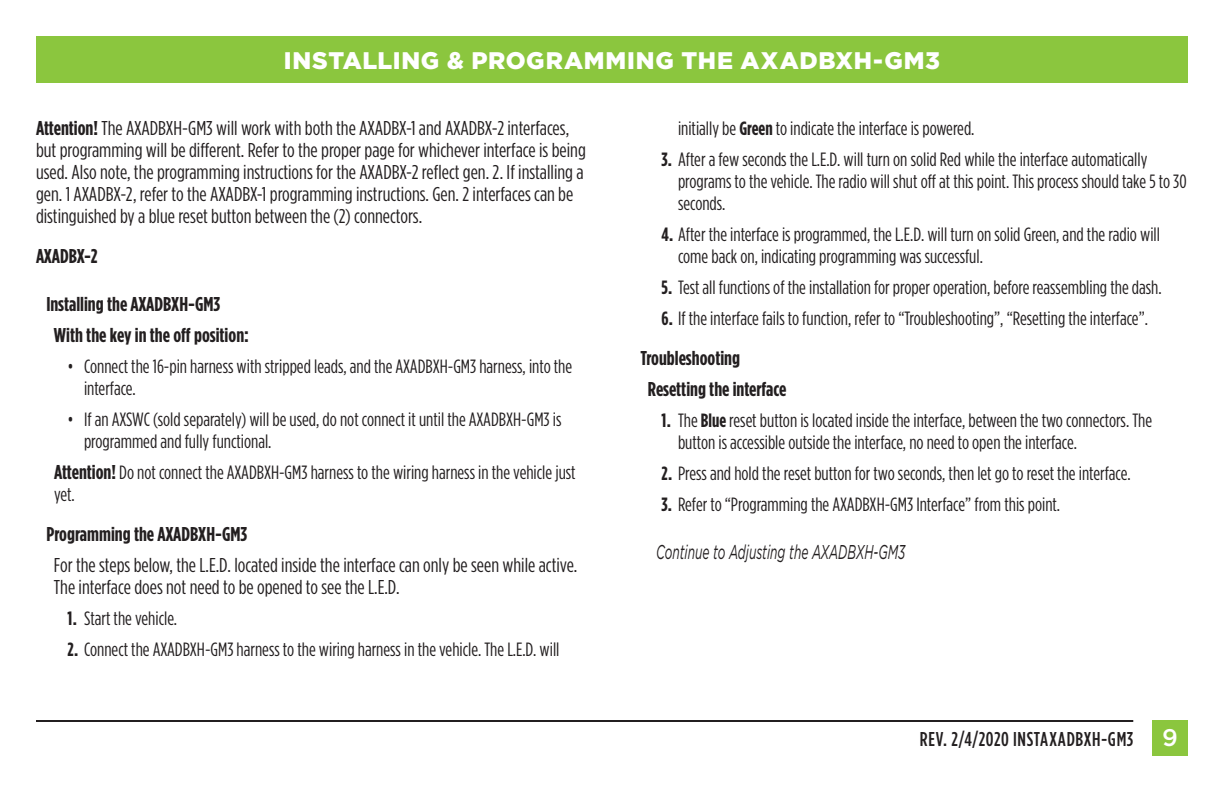
<style>
.page{position:relative;width:1224px;height:792px;background:#fff}
.page>*{position:absolute;margin:0;border:0;box-sizing:border-box;transform-origin:0 0}
.t1{font:900 24px "Gotham";letter-spacing:.03em;color:#fff}
.t2{font:20px/22px "Gotham Condensed";color:#231f20;scale:1.04 1}
.t3{font:700 20px/31px "Gotham Condensed";color:#231f20;scale:1.04 1}
.t4{font:italic 20px "Gotham";color:#231f20;scale:.6 1}
.t5{font:500 20px "Gotham Condensed";letter-spacing:.03em;color:#231f20}
.t6{font:19.2px/22px "Gotham Condensed";color:#231f20}
.s1{font-weight:700}
.s2{font-weight:700;font-size:20px}
.s3{font-family:"Gotham";font-size:24px;color:#fff}
</style>
<div class="page">
<div style="left:36px;top:36px;width:1152px;height:46px;background:#8bc63e"></div>
<div style="left:1152px;top:720px;width:36px;height:36px;background:#8bc63e"></div>
<hr style="left:36px;top:720px;width:1097px;height:2px;background:#231f20">
<p class="t1" style="left:284px;top:47px;width:658px">INSTALLING &amp; PROGRAMMING THE AXADBXH-GM3</p>
<p class="t2" style="left:36px;top:117px;width:530px"><span class="s1">Attention!</span> The AXADBXH-GM3 will work with both the AXADBX-1 and AXADBX-2 interfaces, but programming will be different. Refer to the proper page for whichever interface is being used. Also note, the programming instructions for the AXADBX-2 reflect gen. 2. If installing a gen. 1 AXADBX-2, refer to the AXADBX-1 programming instructions. Gen. 2 interfaces can be distinguished by a blue reset button between the (2) connectors.</p>
<p class="t3" style="left:36px;top:240px;width:60px">AXADBX-2</p>
<p class="t3" style="left:54px;top:288px;width:189px;text-indent:-8px">Installing the AXADBXH-GM3<br>With the key in the off position:</p>
<p class="t6" style="left:84px;top:355px;width:490px;text-indent:-16px">• Connect the 16-pin harness with stripped leads, and the AXADBXH-GM3 harness, into the interface.</p>
<p class="t6" style="left:84px;top:408px;width:479px;text-indent:-16px">• If an AXSWC (sold separately) will be used, do not connect it until the AXADBXH-GM3 is programmed and fully functional.</p>
<p class="t6" style="left:54px;top:461px;width:523px"><span class="s2">Attention!</span> Do not connect the AXADBXH-GM3 harness to the wiring harness in the vehicle just yet.</p>
<p class="t3" style="left:46px;top:518px;width:195px">Programming the AXADBXH-GM3</p>
<p class="t2" style="left:54px;top:553px;width:505px">For the steps below, the L.E.D. located inside the interface can only be seen while active.<br>The interface does not need to be opened to see the L.E.D.</p>
<p class="t6" style="left:68px;top:607px;width:111px"><span class="s1">1.</span> Start the vehicle.</p>
<p class="t6" style="left:68px;top:638px;width:493px"><span class="s1">2.</span> Connect the AXADBXH-GM3 harness to the wiring harness in the vehicle. The L.E.D. will</p>
<p class="t6" style="left:678px;top:117px;width:298px">initially be <span class="s1">Green</span> to indicate the interface is powered.</p>
<p class="t6" style="left:678px;top:148px;width:510px;text-indent:-16px"><span class="s1">3.</span> After a few seconds the L.E.D. will turn on solid Red while the interface automatically programs to the vehicle. The radio will shut off at this point. This process should take 5 to 30 seconds.</p>
<p class="t6" style="left:678px;top:223px;width:483px;text-indent:-16px"><span class="s1">4.</span> After the interface is programmed, the L.E.D. will turn on solid Green, and the radio will come back on, indicating programming was successful.</p>
<p class="t6" style="left:662px;top:276px;width:502px"><span class="s1">5.</span> Test all functions of the installation for proper operation, before reassembling the dash.</p>
<p class="t6" style="left:662px;top:307px;width:488px"><span class="s1">6.</span> If the interface fails to function, refer to “Troubleshooting”, “Resetting the interface”.</p>
<p class="t3" style="left:648px;top:342px;width:135px;text-indent:-8px">Troubleshooting<br>Resetting the interface</p>
<p class="t6" style="left:678px;top:409px;width:476px;text-indent:-16px"><span class="s1">1.</span> The <span class="s1">Blue</span> reset button is located inside the interface, between the two connectors. The button is accessible outside the interface, no need to open the interface.</p>
<p class="t6" style="left:662px;top:462px;width:470px"><span class="s1">2.</span> Press and hold the reset button for two seconds, then let go to reset the interface.</p>
<p class="t6" style="left:662px;top:493px;width:400px"><span class="s1">3.</span> Refer to “Programming the AXADBXH-GM3 Interface” from this point.</p>
<p class="t4" style="left:656px;top:541px;width:417px">Continue to Adjusting the AXADBXH-GM3</p>
<p class="t5" style="left:920px;top:728px;width:260px">REV. 2/4/2020 INSTAXADBXH-GM3 <span class="s3">9</span></p>
</div>
